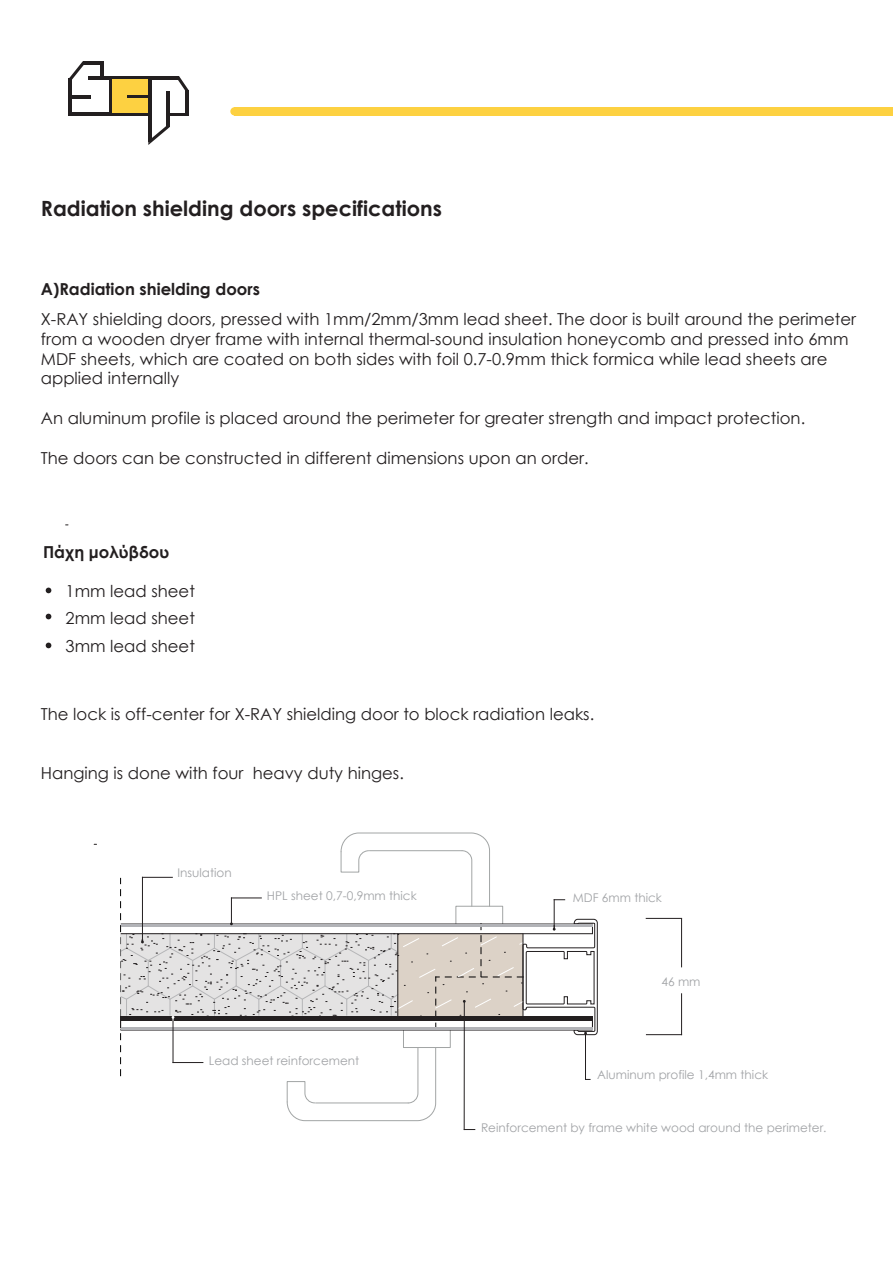
<style>
.page{position:relative;width:893px;height:1263px;background:#fff}
.page>*{position:absolute;margin:0;border:0;box-sizing:border-box;transform-origin:0 0}
.t1{font:700 21px "Century Gothic";color:#231f20}
.t2{font:16.5px/19.8px "Century Gothic";color:#231f20}
.t3{font:700 16.5px "Century Gothic";color:#231f20}
.t4{font:12px "Century Gothic";color:#a1a3a6}
</style>
<div class="page">
<hr style="left:464px;top:1001px;width:1px;height:128px;background:#231f20">
<hr style="left:646px;top:918px;width:36px;height:1px;background:#231f20">
<hr style="left:646px;top:1034px;width:36px;height:1px;background:#231f20">
<hr style="left:681px;top:919px;width:1px;height:48px;background:#231f20">
<hr style="left:681px;top:994px;width:1px;height:41px;background:#231f20">
<svg style="left:46px;top:588px;width:5px;height:5px"></svg>
<svg style="left:46px;top:614px;width:5px;height:5px"></svg>
<svg style="left:46px;top:643px;width:5px;height:5px"></svg>
<svg style="left:120px;top:833px;width:478px;height:288px"></svg>
<hr style="left:101px;top:61px;width:3px;height:15px;background:#231f20">
<hr style="left:83px;top:61px;width:18px;height:3px;background:#231f20">
<svg style="left:69px;top:61px;width:16px;height:19px"></svg>
<svg style="left:148px;top:125px;width:22px;height:20px"></svg>
<hr style="left:69px;top:79px;width:3px;height:37px;background:#231f20">
<hr style="left:72px;top:95px;width:18px;height:3px;background:#231f20">
<hr style="left:72px;top:113px;width:76px;height:3px;background:#231f20">
<hr style="left:88px;top:76px;width:91px;height:3px;background:#231f20">
<svg style="left:109px;top:79px;width:4px;height:34px"></svg>
<hr style="left:127px;top:95px;width:21px;height:3px;background:#231f20">
<hr style="left:148px;top:79px;width:3px;height:63px;background:#231f20">
<hr style="left:167px;top:92px;width:3px;height:35px;background:#231f20">
<hr style="left:185px;top:90px;width:4px;height:25px;background:#231f20">
<svg style="left:176px;top:76px;width:13px;height:14px"></svg>
<svg style="left:170px;top:113px;width:15px;height:2px"></svg>
<div style="left:113px;top:79px;width:35px;height:16px;background:#fdd141"></div>
<hr style="left:113px;top:95px;width:14px;height:3px;background:#fdd141">
<div style="left:113px;top:98px;width:35px;height:15px;background:#fdd141"></div>
<div style="left:234px;top:107px;width:659px;height:8px;background:#fdd141"></div>
<div style="left:230px;top:107px;width:9px;height:8px;background:#fdd141;border-radius:50%"></div>
<p class="t1" style="left:41px;top:201px;width:403px">Radiation shielding doors specifications</p>
<p class="t3" style="left:41px;top:282px;width:221px">A)Radiation shielding doors</p>
<p class="t2" style="left:41px;top:311px;width:817px">X-RAY shielding doors, pressed with 1mm/2mm/3mm lead sheet. The door is built around the perimeter from a wooden dryer frame with internal thermal-sound insulation honeycomb and pressed into 6mm MDF sheets, which are coated on both sides with foil 0.7-0.9mm thick formica while lead sheets are applied internally</p>
<p class="t2" style="left:41px;top:410px;width:766px">An aluminum profile is placed around the perimeter for greater strength and impact protection.</p>
<p class="t2" style="left:41px;top:449px;width:549px">The doors can be constructed in different dimensions upon an order.</p>
<p class="t3" style="left:43px;top:539px;width:128px">Πάχη μολύβδου</p>
<p class="t2" style="left:66px;top:578px;width:131px;line-height:27.6px;text-align:justify">1mm lead sheet 2mm lead sheet 3mm lead sheet</p>
<p class="t2" style="left:41px;top:706px;width:555px">The lock is off-center for X-RAY shielding door to block radiation leaks.</p>
<p class="t2" style="left:41px;top:765px;width:365px">Hanging is done with four heavy duty hinges.</p>
<p class="t4" style="left:178px;top:868px;width:56px">Insulation</p>
<p class="t4" style="left:267px;top:891px;width:151px">HPL sheet 0,7-0,9mm thick</p>
<p class="t4" style="left:573px;top:893px;width:91px">MDF 6mm thick</p>
<p class="t4" style="left:661px;top:976px;width:41px">46 mm</p>
<p class="t4" style="left:209px;top:1056px;width:152px">Lead sheet reinforcement</p>
<p class="t4" style="left:597px;top:1070px;width:172px">Aluminum profile 1,4mm thick</p>
<p class="t4" style="left:481px;top:1123px;width:347px">Reinforcement by frame white wood around the perimeter.</p>
</div>
